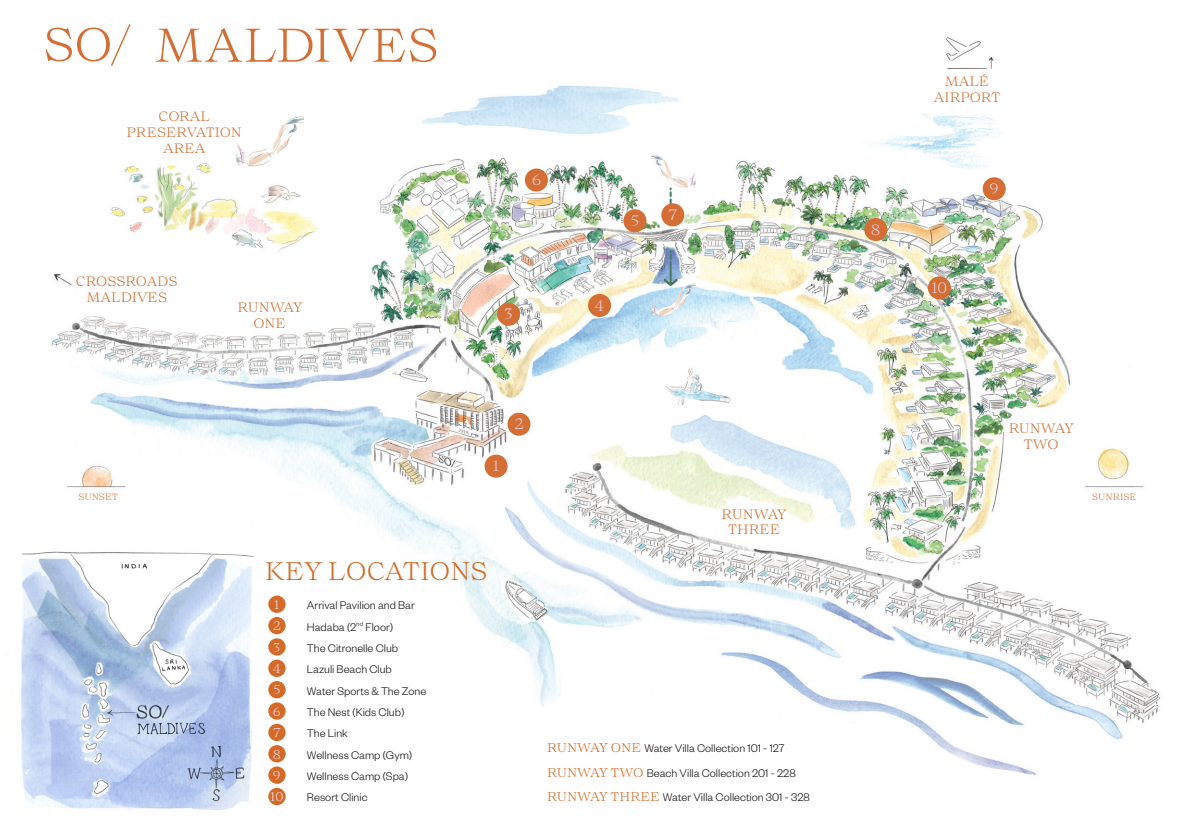
<style>
.page{position:relative;width:1191px;height:840px;background:#fff}
.page>*{position:absolute;margin:0;border:0;box-sizing:border-box;transform-origin:0 0}
.t1{font:300 24.4px "Bw Beto";letter-spacing:-.01em;color:#d56a28}
.t2{font:300 14.4px "Bw Beto";color:#e5cbdb}
.t3{font:300 13px/16px "Bw Beto";color:#d56e34;text-align:center}
.t4{font:300 12.2px "Founders Grotesk";color:#231f20}
.t5{font:300 12.2px "Bw Beto";color:#ead3e2}
.t6{font:300 8.6px "Bw Beto";color:#d56e34}
.s1{font-family:"Bw Beto";color:#d56a28}
</style>
<div class="page">
<img style="left:45px;top:24px;width:1116px;height:782px">
<img style="left:4px;top:545px;width:256px;height:266px">
<div style="left:1097px;top:490px;width:33px;height:11px;background:#fff"></div>
<div style="left:81px;top:490px;width:34px;height:11px;background:#fff"></div>
<div style="left:525px;top:168px;width:23px;height:23px;background:#d56e34;border-radius:50%"></div>
<div style="left:484px;top:454px;width:23px;height:23px;background:#d56e34;border-radius:50%"></div>
<div style="left:507px;top:412px;width:23px;height:23px;background:#d56e34;border-radius:50%"></div>
<div style="left:497px;top:302px;width:23px;height:23px;background:#d56e34;border-radius:50%"></div>
<div style="left:588px;top:294px;width:23px;height:23px;background:#d56e34;border-radius:50%"></div>
<div style="left:623px;top:209px;width:23px;height:23px;background:#d56e34;border-radius:50%"></div>
<div style="left:864px;top:218px;width:23px;height:23px;background:#d56e34;border-radius:50%"></div>
<div style="left:661px;top:203px;width:23px;height:23px;background:#d56e34;border-radius:50%"></div>
<div style="left:928px;top:276px;width:23px;height:23px;background:#d56e34;border-radius:50%"></div>
<div style="left:982px;top:177px;width:23px;height:23px;background:#d56e34;border-radius:50%"></div>
<svg style="left:46px;top:24px;width:84px;height:42px"></svg>
<svg style="left:156px;top:28px;width:280px;height:34px"></svg>
<div style="left:268px;top:595px;width:18px;height:17px;background:#d56a28;border-radius:50%"></div>
<div style="left:268px;top:616px;width:18px;height:18px;background:#d56a28;border-radius:50%"></div>
<div style="left:268px;top:638px;width:18px;height:17px;background:#d56a28;border-radius:50%"></div>
<div style="left:268px;top:659px;width:18px;height:17px;background:#d56a28;border-radius:50%"></div>
<div style="left:268px;top:680px;width:18px;height:18px;background:#d56a28;border-radius:50%"></div>
<div style="left:268px;top:702px;width:18px;height:17px;background:#d56a28;border-radius:50%"></div>
<div style="left:268px;top:723px;width:18px;height:17px;background:#d56a28;border-radius:50%"></div>
<div style="left:268px;top:744px;width:18px;height:18px;background:#d56a28;border-radius:50%"></div>
<div style="left:268px;top:766px;width:18px;height:17px;background:#d56a28;border-radius:50%"></div>
<div style="left:268px;top:787px;width:18px;height:17px;background:#d56a28;border-radius:50%"></div>
<p class="t3" style="left:127px;top:108px;width:117px">CORAL<br>PRESERVATION<br>AREA</p>
<p class="t3" style="left:76px;top:273px;width:103px">CROSSROADS</p>
<p class="t3" style="left:87px;top:289px;width:82px">MALDIVES</p>
<p class="t3" style="left:237px;top:299px;width:67px">RUNWAY</p>
<p class="t3" style="left:254px;top:315px;width:34px">ONE</p>
<p class="t2" style="left:532px;top:171px;width:11px">6</p>
<p class="t2" style="left:504px;top:305px;width:10px">3</p>
<p class="t2" style="left:630px;top:212px;width:10px">5</p>
<p class="t2" style="left:594px;top:297px;width:11px">4</p>
<p class="t2" style="left:668px;top:206px;width:10px">7</p>
<p class="t6" style="left:78px;top:491px;width:41px">SUNSET</p>
<p class="t2" style="left:493px;top:457px;width:8px">1</p>
<p class="t2" style="left:514px;top:415px;width:11px">2</p>
<p class="t1" style="left:265px;top:556px;width:224px">KEY LOCATIONS</p>
<p class="t4" style="left:307px;top:597px;width:109px">Arrival Pavilion and Bar</p>
<p class="t4" style="left:307px;top:619px;width:88px">Hadaba (2<sup>nd</sup> Floor)</p>
<p class="t4" style="left:307px;top:640px;width:93px">The Citronelle Club</p>
<p class="t4" style="left:307px;top:661px;width:86px">Lazuli Beach Club</p>
<p class="t4" style="left:307px;top:683px;width:121px">Water Sports &amp; The Zone</p>
<p class="t4" style="left:307px;top:704px;width:99px">The Nest (Kids Club)</p>
<p class="t4" style="left:307px;top:725px;width:42px">The Link</p>
<p class="t4" style="left:307px;top:747px;width:107px">Wellness Camp (Gym)</p>
<p class="t4" style="left:307px;top:768px;width:103px">Wellness Camp (Spa)</p>
<p class="t4" style="left:307px;top:789px;width:62px">Resort Clinic</p>
<p class="t5" style="left:274px;top:597px;width:7px">1</p>
<p class="t5" style="left:273px;top:618px;width:10px">2</p>
<p class="t5" style="left:273px;top:639px;width:9px">3</p>
<p class="t5" style="left:273px;top:661px;width:10px">4</p>
<p class="t5" style="left:273px;top:682px;width:9px">5</p>
<p class="t5" style="left:273px;top:703px;width:9px">6</p>
<p class="t5" style="left:273px;top:725px;width:9px">7</p>
<p class="t5" style="left:273px;top:746px;width:10px">8</p>
<p class="t5" style="left:273px;top:767px;width:9px">9</p>
<p class="t5" style="left:270px;top:789px;width:15px">10</p>
<p class="t3" style="left:721px;top:505px;width:67px">RUNWAY</p>
<p class="t3" style="left:727px;top:521px;width:54px">THREE</p>
<p class="t4" style="left:547px;top:740px;width:239px"><span class="s1">RUNWAY ONE</span> Water Villa Collection 101 - 127</p>
<p class="t4" style="left:547px;top:764px;width:250px"><span class="s1">RUNWAY TWO</span> Beach Villa Collection 201 - 228</p>
<p class="t4" style="left:547px;top:789px;width:264px"><span class="s1">RUNWAY THREE</span> Water Villa Collection 301 - 328</p>
<p class="t2" style="left:871px;top:221px;width:11px">8</p>
<p class="t3" style="left:945px;top:73px;width:46px">MALÉ</p>
<p class="t3" style="left:934px;top:89px;width:68px">AIRPORT</p>
<p class="t2" style="left:931px;top:279px;width:18px">10</p>
<p class="t2" style="left:989px;top:180px;width:11px">9</p>
<p class="t3" style="left:1008px;top:419px;width:67px">RUNWAY</p>
<p class="t3" style="left:1023px;top:435px;width:37px">TWO</p>
<p class="t6" style="left:1092px;top:491px;width:46px">SUNRISE</p>
</div>
